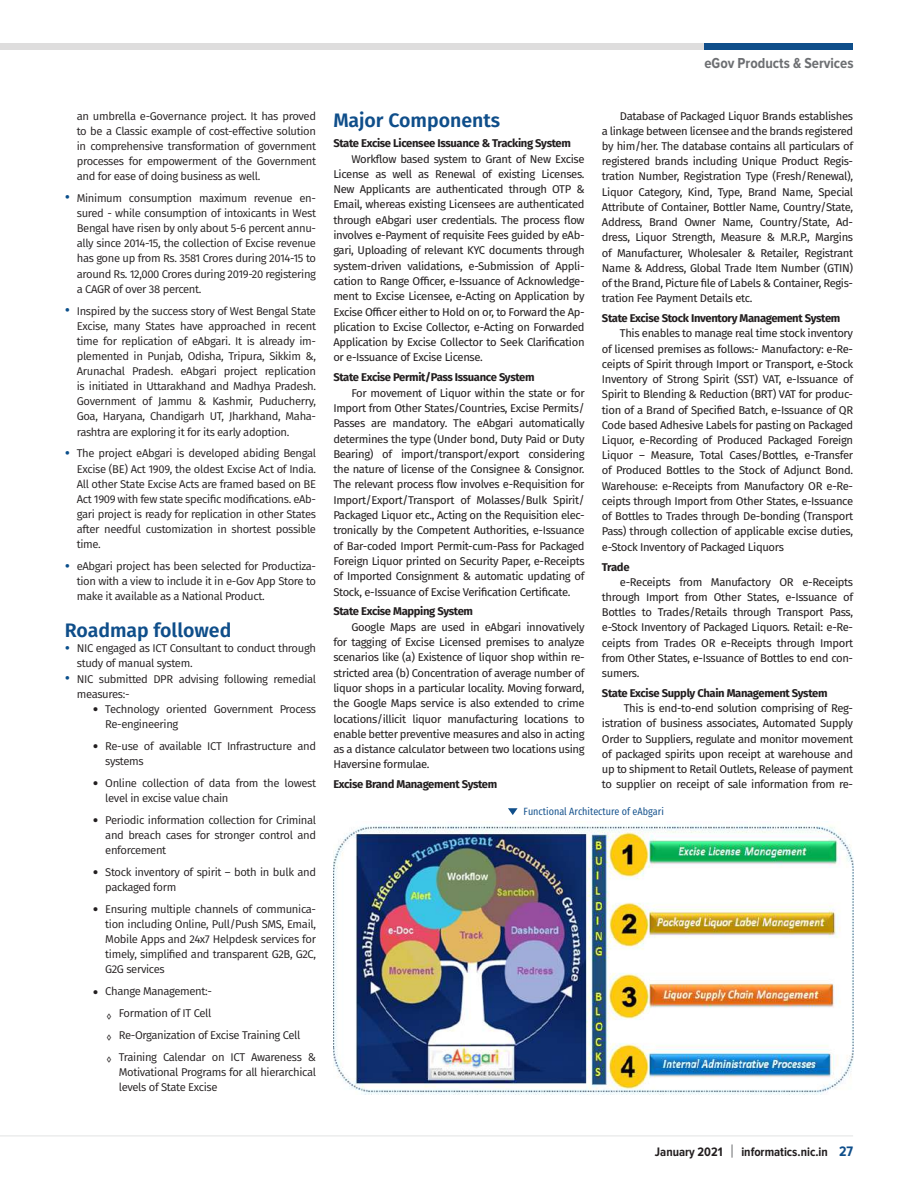
<style>
.page{position:relative;width:918px;height:1188px;background:#fff}
.page>*{position:absolute;margin:0;border:0;box-sizing:border-box;transform-origin:0 0}
.t1{font:600 19.5px "Fira Sans";color:#0f4e8a}
.t2{font:700 15px "Proxima Nova Cond";color:#6d6f72}
.t3{font:700 12.75px "Proxima Nova Cond";color:#231f20}
.t4{font:11.25px/15.3px "Fira Sans";letter-spacing:-.03em;color:#231f20;text-align:justify}
.t5{font:11.25px/15.1px "Fira Sans";letter-spacing:-.03em;color:#231f20}
.t6{font:700 11.25px "Fira Sans";letter-spacing:-.03em;color:#231f20}
.t7{font:10.5px "Fira Sans Condensed";color:#0f4e8a}
.s1{font-family:"Fira Sans Condensed";font-size:18px;color:#0b4f8b}
.s2{font-family:"Source Serif Pro";font-weight:700;font-size:15px}
.s3{font-size:14.25px;color:#0f4e8a}
</style>
<div class="page">
<div style="left:0;top:43px;width:762px;height:6px;background:#dedddd"></div>
<div style="left:705px;top:43px;width:148px;height:6px;background:#0f4e8a"></div>
<hr style="left:0;top:1136px;width:853px;height:1px;background:#e2e3e3">
<svg style="left:732px;top:1144px;width:1px;height:14px"></svg>
<svg style="left:508px;top:808px;width:10px;height:7px"></svg>
<img style="left:333px;top:825px;width:520px;height:269px">
<p class="t5" style="left:77px;top:108px;width:241px;text-align:justify">an umbrella e-Governance project. It has proved to be a Classic example of cost-effective solution in comprehensive transformation of government processes for empowerment of the Government and for ease of doing business as well.</p>
<p class="t5" style="left:77px;top:190px;width:241px;text-align:justify;text-indent:-12px"><span class="s1">•</span> Minimum consumption maximum revenue en&shy;sured - while consumption of intoxicants in West Bengal have risen by only about 5-6 percent annu&shy;ally since 2014-15, the collection of Excise revenue has gone up from Rs. 3581 Crores during 2014-15 to around Rs. 12,000 Crores during 2019-20 registering a CAGR of over 38 percent.</p>
<p class="t5" style="left:77px;top:303px;width:241px;text-align:justify;text-indent:-12px"><span class="s1">•</span> Inspired by the success story of West Bengal State Excise, many States have approached in recent time for replication of eAbgari. It is already im&shy;plemented in Punjab, Odisha, Tripura, Sikkim &amp;, Arunachal Pradesh. eAbgari project replication is initiated in Uttarakhand and Madhya Pradesh.<br>Government of Jammu &amp; Kashmir, Puducherry, Goa, Haryana, Chandigarh UT, Jharkhand, Maha&shy;rashtra are exploring it for its early adoption.</p>
<p class="t5" style="left:77px;top:446px;width:241px;text-align:justify;text-indent:-12px"><span class="s1">•</span> The project eAbgari is developed abiding Bengal Excise (BE) Act 1909, the oldest Excise Act of India.<br>All other State Excise Acts are framed based on BE Act 1909 with few state specific modifications. eAb&shy;gari project is ready for replication in other States after needful customization in shortest possible time.</p>
<p class="t5" style="left:77px;top:558px;width:241px;text-align:justify;text-indent:-12px"><span class="s1">•</span> eAbgari project has been selected for Productiza&shy;tion with a view to include it in e-Gov App Store to make it available as a National Product.</p>
<h1 class="t1" style="left:65px;top:614px;width:168px">Roadmap followed</h1>
<p class="t5" style="left:77px;top:641px;width:241px;text-indent:-12px"><span class="s1">•</span> NIC engaged as ICT Consultant to conduct through study of manual system.</p>
<p class="t5" style="left:77px;top:671px;width:241px;text-indent:-12px"><span class="s1">•</span> NIC submitted DPR advising following remedial measures:-</p>
<p class="t5" style="left:105px;top:701px;width:212px;text-indent:-12px"><span class="s2">•</span> Technology oriented Government Process<br>Re-engineering</p>
<p class="t5" style="left:105px;top:738px;width:212px;text-indent:-12px"><span class="s2">•</span> Re-use of available ICT Infrastructure and systems</p>
<p class="t5" style="left:105px;top:775px;width:212px;text-indent:-12px"><span class="s2">•</span> Online collection of data from the lowest level in excise value chain</p>
<p class="t5" style="left:105px;top:812px;width:212px;text-align:justify;text-indent:-12px"><span class="s2">•</span> Periodic information collection for Criminal and breach cases for stronger control and enforcement</p>
<p class="t5" style="left:105px;top:864px;width:212px;text-indent:-12px"><span class="s2">•</span> Stock inventory of spirit – both in bulk and packaged form</p>
<p class="t5" style="left:105px;top:901px;width:212px;text-align:justify;text-indent:-12px"><span class="s2">•</span> Ensuring multiple channels of communica&shy;tion including Online, Pull/Push SMS, Email, Mobile Apps and 24x7 Helpdesk services for timely, simplified and transparent G2B, G2C, G2G services</p>
<p class="t5" style="left:107px;top:980px;width:211px;line-height:21.9px;text-indent:-13px"><span class="s2">•</span> Change Management:-<br><sub>◊</sub> Formation of IT Cell<br><sub>◊</sub> Re-Organization of Excise Training Cell<br><sub>◊</sub> Training Calendar on ICT Awareness &amp;</p>
<p class="t5" style="left:119px;top:1064px;width:199px">Motivational Programs for all hierarchical levels of State Excise</p>
<h2 class="t2" style="left:704px;top:54px;width:151px">eGov Products &amp; Services</h2>
<h1 class="t1" style="left:333px;top:104px;width:168px">Major Components</h1>
<p class="t6" style="left:333px;top:134px;width:239px">State Excise Licensee Issuance &amp; Tracking System</p>
<p class="t4" style="left:333px;top:151px;width:253px;text-indent:18px">Workflow based system to Grant of New Excise License as well as Renewal of existing Licenses.<br>New Applicants are authenticated through OTP &amp; Email, whereas existing Licensees are authenticated through eAbgari user credentials. The process flow involves e-Payment of requisite Fees guided by eAb&shy;gari, Uploading of relevant KYC documents through system-driven validations, e-Submission of Appli&shy;cation to Range Officer, e-Issuance of Acknowledge&shy;ment to Excise Licensee, e-Acting on Application by Excise Officer either to Hold on or, to Forward the Ap&shy;plication to Excise Collector, e-Acting on Forwarded Application by Excise Collector to Seek Clarification or e-Issuance of Excise License.</p>
<p class="t6" style="left:333px;top:368px;width:203px">State Excise Permit/Pass Issuance System</p>
<p class="t4" style="left:333px;top:385px;width:253px;text-indent:18px">For movement of Liquor within the state or for Import from Other States/Countries, Excise Permits/ Passes are mandatory. The eAbgari automatically determines the type (Under bond, Duty Paid or Duty Bearing) of import/transport/export considering the nature of license of the Consignee &amp; Consignor.<br>The relevant process flow involves e-Requisition for Import/Export/Transport of Molasses/Bulk Spirit/ Packaged Liquor etc., Acting on the Requisition elec&shy;tronically by the Competent Authorities, e-Issuance of Bar-coded Import Permit-cum-Pass for Packaged Foreign Liquor printed on Security Paper, e-Receipts of Imported Consignment &amp; automatic updating of Stock, e-Issuance of Excise Verification Certificate.</p>
<p class="t6" style="left:333px;top:602px;width:141px">State Excise Mapping System</p>
<p class="t4" style="left:333px;top:619px;width:253px;text-indent:18px">Google Maps are used in eAbgari innovatively for tagging of Excise Licensed premises to analyze scenarios like (a) Existence of liquor shop within re&shy;stricted area (b) Concentration of average number of liquor shops in a particular locality. Moving forward, the Google Maps service is also extended to crime locations/illicit liquor manufacturing locations to enable better preventive measures and also in acting as a distance calculator between two locations using Haversine formulae.</p>
<p class="t6" style="left:333px;top:775px;width:166px">Excise Brand Management System</p>
<p class="t4" style="left:602px;top:108px;width:253px;text-indent:18px">Database of Packaged Liquor Brands establishes a linkage between licensee and the brands registered by him/her. The database contains all particulars of registered brands including Unique Product Regis&shy;tration Number, Registration Type (Fresh/Renewal), Liquor Category, Kind, Type, Brand Name, Special Attribute of Container, Bottler Name, Country/State, Address, Brand Owner Name, Country/State, Ad&shy;dress, Liquor Strength, Measure &amp; M.R.P., Margins of Manufacturer, Wholesaler &amp; Retailer, Registrant Name &amp; Address, Global Trade Item Number (GTIN) of the Brand, Picture file of Labels &amp; Container, Regis&shy;tration Fee Payment Details etc.</p>
<p class="t6" style="left:602px;top:309px;width:240px">State Excise Stock Inventory Management System</p>
<p class="t4" style="left:602px;top:326px;width:253px;text-indent:18px">This enables to manage real time stock inventory of licensed premises as follows:- Manufactory: e-Re&shy;ceipts of Spirit through Import or Transport, e-Stock Inventory of Strong Spirit (SST) VAT, e-Issuance of Spirit to Blending &amp; Reduction (BRT) VAT for produc&shy;tion of a Brand of Specified Batch, e-Issuance of QR Code based Adhesive Labels for pasting on Packaged Liquor, e-Recording of Produced Packaged Foreign Liquor – Measure, Total Cases/Bottles, e-Transfer of Produced Bottles to the Stock of Adjunct Bond.<br>Warehouse: e-Receipts from Manufactory OR e-Re&shy;ceipts through Import from Other States, e-Issuance of Bottles to Trades through De-bonding (Transport Pass) through collection of applicable excise duties, e-Stock Inventory of Packaged Liquors</p>
<p class="t6" style="left:602px;top:557px;width:29px">Trade</p>
<p class="t4" style="left:602px;top:574px;width:253px;text-indent:18px">e-Receipts from Manufactory OR e-Receipts through Import from Other States, e-Issuance of Bottles to Trades/Retails through Transport Pass, e-Stock Inventory of Packaged Liquors. Retail: e-Re&shy;ceipts from Trades OR e-Receipts through Import from Other States, e-Issuance of Bottles to end con&shy;sumers.</p>
<p class="t6" style="left:602px;top:684px;width:227px">State Excise Supply Chain Management System</p>
<p class="t4" style="left:602px;top:700px;width:253px;text-indent:22px">This is end-to-end solution comprising of Reg&shy;istration of business associates, Automated Supply Order to Suppliers, regulate and monitor movement of packaged spirits upon receipt at warehouse and up to shipment to Retail Outlets, Release of payment to supplier on receipt of sale information from re-</p>
<p class="t7" style="left:524px;top:802px;width:142px">Functional Architecture of eAbgari</p>
<p class="t3" style="left:655px;top:1144px;width:69px">January 2021</p>
<p class="t3" style="left:741px;top:1144px;width:113px">informatics.nic.in <span class="s3">27</span></p>
</div>
